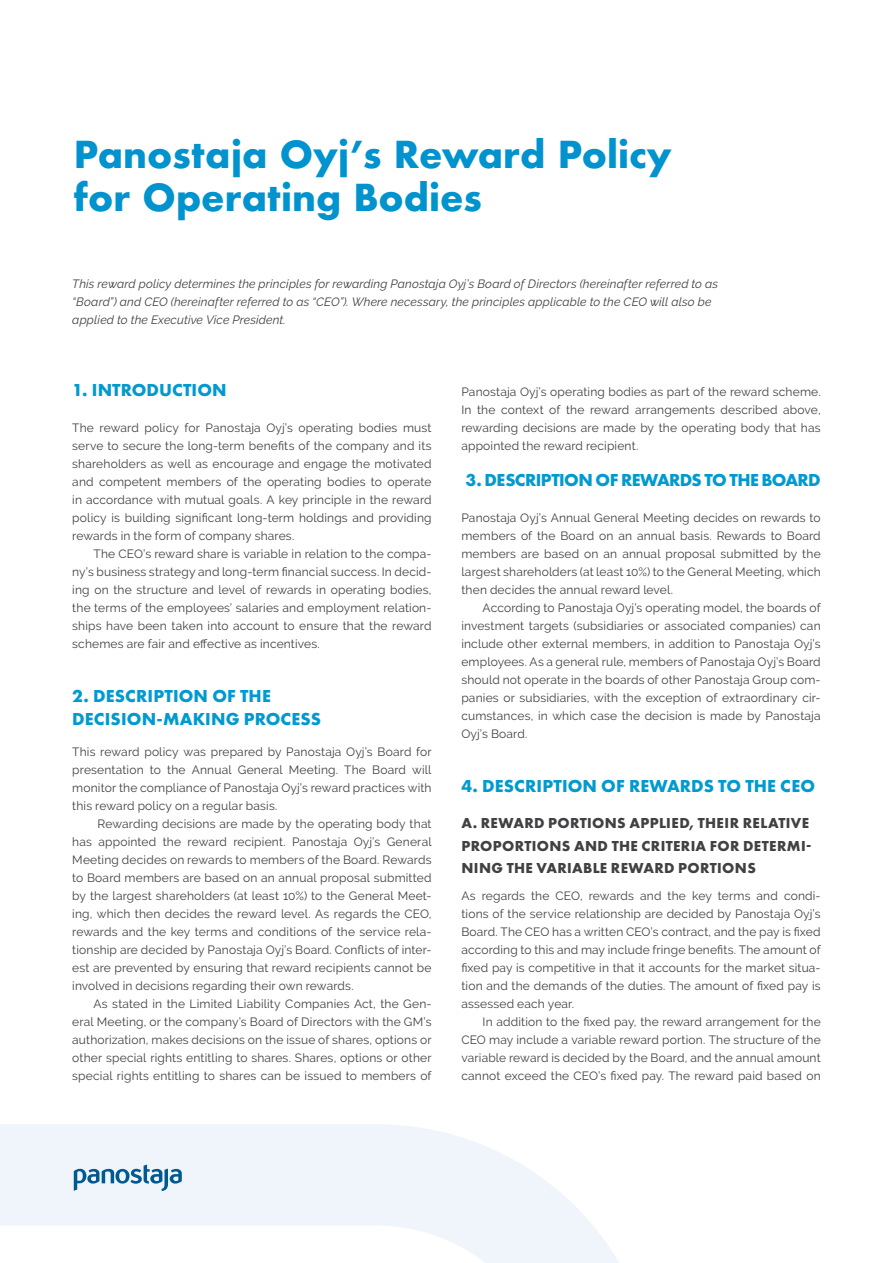
<style>
.page{position:relative;width:893px;height:1263px;background:#fff}
.page>*{position:absolute;margin:0;border:0;box-sizing:border-box;transform-origin:0 0}
.t1{font:700 36.15px/43.3px "Futura";color:#0093ce}
.t2{font:700 18px/22.5px "Futura PT";letter-spacing:.005em;color:#009ad1}
.t3{font:700 18px "Futura PT";letter-spacing:-.035em;color:#009ad1}
.t4{font:700 15px/22.5px "Futura PT";letter-spacing:.02em;color:#414042}
.t5{font:12px/18px "Raleway";letter-spacing:.015em;color:#414042;text-align:justify}
.t6{font:italic 12px/18px "Raleway";letter-spacing:.015em;color:#414042}
</style>
<div class="page">
<svg style="left:0;top:1124px;width:619px;height:139px;fill:#eff5fb"></svg>
<svg style="left:74px;top:1164px;width:108px;height:27px"></svg>
<h1 class="t1" style="left:74px;top:133px;width:599px">Panostaja Oyj’s Reward Policy for Operating Bodies</h1>
<p class="t6" style="left:72px;top:275px;width:647px">This reward policy determines the principles for rewarding Panostaja Oyj’s Board of Directors (hereinafter referred to as “Board”) and CEO (hereinafter referred to as “CEO”). Where necessary, the principles applicable to the CEO will also be applied to the Executive Vice President.</p>
<h2 class="t2" style="left:72px;top:378px;width:156px">1. INTRODUCTION</h2>
<p class="t5" style="left:72px;top:419px;width:361px">The reward policy for Panostaja Oyj’s operating bodies must serve to secure the long-term benefits of the company and its shareholders as well as encourage and engage the motivated and competent members of the operating bodies to operate in accordance with mutual goals. A key principle in the reward policy is building significant long-term holdings and providing rewards in the form of company shares.</p>
<p class="t5" style="left:72px;top:545px;width:361px;text-indent:21px">The CEO’s reward share is variable in relation to the compa&shy;ny’s business strategy and long-term financial success. In decid&shy;ing on the structure and level of rewards in operating bodies, the terms of the employees’ salaries and employment relation&shy;ships have been taken into account to ensure that the reward schemes are fair and effective as incentives.</p>
<h2 class="t2" style="left:72px;top:684px;width:250px">2. DESCRIPTION OF THE<br>DECISION-MAKING PROCESS</h2>
<p class="t5" style="left:72px;top:743px;width:361px">This reward policy was prepared by Panostaja Oyj’s Board for presentation to the Annual General Meeting. The Board will monitor the compliance of Panostaja Oyj’s reward practices with this reward policy on a regular basis.</p>
<p class="t5" style="left:72px;top:815px;width:361px;text-indent:25px">Rewarding decisions are made by the operating body that has appointed the reward recipient. Panostaja Oyj’s General Meeting decides on rewards to members of the Board. Rewards to Board members are based on an annual proposal submitted by the largest shareholders (at least 10%) to the General Meet&shy;ing, which then decides the reward level. As regards the CEO, rewards and the key terms and conditions of the service rela&shy;tionship are decided by Panostaja Oyj’s Board. Conflicts of inter&shy;est are prevented by ensuring that reward recipients cannot be involved in decisions regarding their own rewards.</p>
<p class="t5" style="left:72px;top:995px;width:361px;text-indent:21px">As stated in the Limited Liability Companies Act, the Gen&shy;eral Meeting, or the company’s Board of Directors with the GM’s authorization, makes decisions on the issue of shares, options or other special rights entitling to shares. Shares, options or other special rights entitling to shares can be issued to members of</p>
<p class="t5" style="left:461px;top:383px;width:361px">Panostaja Oyj’s operating bodies as part of the reward scheme.<br>In the context of the reward arrangements described above, rewarding decisions are made by the operating body that has appointed the reward recipient.</p>
<h2 class="t3" style="left:466px;top:468px;width:357px">3. DESCRIPTION OF REWARDS TO THE BOARD</h2>
<p class="t5" style="left:461px;top:509px;width:361px">Panostaja Oyj’s Annual General Meeting decides on rewards to members of the Board on an annual basis. Rewards to Board members are based on an annual proposal submitted by the largest shareholders (at least 10%) to the General Meeting, which then decides the annual reward level.</p>
<p class="t5" style="left:461px;top:599px;width:361px;text-indent:21px">According to Panostaja Oyj’s operating model, the boards of investment targets (subsidiaries or associated companies) can include other external members, in addition to Panostaja Oyj’s employees. As a general rule, members of Panostaja Oyj’s Board should not operate in the boards of other Panostaja Group com&shy;panies or subsidiaries, with the exception of extraordinary cir&shy;cumstances, in which case the decision is made by Panostaja Oyj’s Board.</p>
<h2 class="t2" style="left:461px;top:774px;width:355px">4. DESCRIPTION OF REWARDS TO THE CEO</h2>
<p class="t4" style="left:461px;top:811px;width:352px">A. REWARD PORTIONS APPLIED, THEIR RELATIVE<br>PROPORTIONS AND THE CRITERIA FOR DETERMI-<br>NING THE VARIABLE REWARD PORTIONS</p>
<p class="t5" style="left:461px;top:887px;width:361px">As regards the CEO, rewards and the key terms and condi&shy;tions of the service relationship are decided by Panostaja Oyj’s Board. The CEO has a written CEO’s contract, and the pay is fixed according to this and may include fringe benefits. The amount of fixed pay is competitive in that it accounts for the market situa&shy;tion and the demands of the duties. The amount of fixed pay is assessed each year.</p>
<p class="t5" style="left:461px;top:1013px;width:361px;text-indent:21px">In addition to the fixed pay, the reward arrangement for the CEO may include a variable reward portion. The structure of the variable reward is decided by the Board, and the annual amount cannot exceed the CEO’s fixed pay. The reward paid based on</p>
</div>
